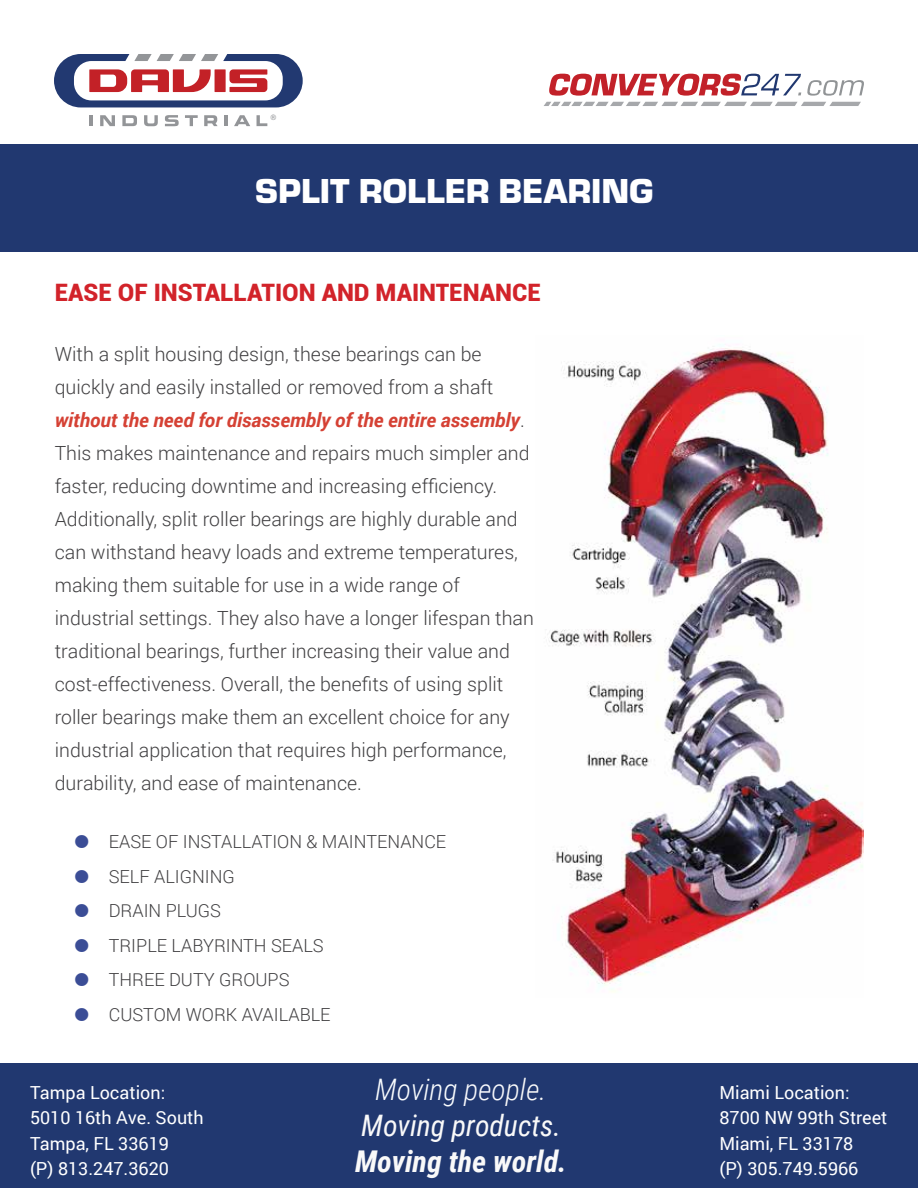
<style>
.page{position:relative;width:918px;height:1188px;background:#fff}
.page>*{position:absolute;margin:0;border:0;box-sizing:border-box;transform-origin:0 0}
.t1{font:900 36px "Eurostile";color:#fff}
.t2{font:italic 700 30px "Roboto Condensed";color:#f9f9f9}
.t3{font:italic 29.7px/35.5px "Roboto Condensed";color:#f9f9f9;text-align:center}
.t4{font:900 24px "Roboto";color:#d2232a}
.t5{font:300 19.5px/33px "Roboto";color:#414042}
.t6{font:18px/25.5px "Roboto";color:#fff}
.t7{font:300 18px/34.5px "Roboto";color:#414042}
.t8{font:7.65px "Roboto";color:#939598}
.s1{font-weight:700;font-style:italic;color:#d54134}
.s2{font-weight:300;color:#fafdff}
.s3{font-weight:300;color:#f7f8fc}
.s4{font-weight:300}
</style>
<div class="page">
<div style="left:0;top:1063px;width:918px;height:125px;background:#213870"></div>
<div style="left:0;top:144px;width:918px;height:107px;background:#213870"></div>
<svg style="left:549px;top:74px;width:252px;height:22px"></svg>
<svg style="left:807px;top:80px;width:57px;height:16px"></svg>
<svg style="left:544px;top:102px;width:317px;height:4px"></svg>
<img style="left:547px;top:344px;width:317px;height:648px">
<hr style="left:89px;top:115px;width:4px;height:11px;background:#939598">
<svg style="left:100px;top:115px;width:15px;height:11px"></svg>
<svg style="left:122px;top:115px;width:15px;height:11px"></svg>
<svg style="left:144px;top:115px;width:14px;height:11px"></svg>
<svg style="left:165px;top:115px;width:14px;height:11px"></svg>
<svg style="left:185px;top:115px;width:13px;height:11px"></svg>
<hr style="left:224px;top:115px;width:4px;height:11px;background:#939598">
<svg style="left:204px;top:115px;width:14px;height:11px"></svg>
<svg style="left:234px;top:115px;width:16px;height:11px"></svg>
<svg style="left:257px;top:115px;width:10px;height:11px"></svg>
<svg style="left:54px;top:54px;width:249px;height:53px"></svg>
<p class="t8" style="left:270px;top:112px;width:7px">®</p>
<h1 class="t1" style="left:255px;top:165px;width:400px">SPLIT ROLLER BEARING</h1>
<p class="t4" style="left:55px;top:275px;width:488px">EASE OF INSTALLATION AND MAINTENANCE</p>
<p class="t5" style="left:55px;top:337px;width:481px">With a split housing design, these bearings can be quickly and easily installed or removed from a shaft <span class="s1">without the need for disassembly of the entire assembly</span>.<br>This makes maintenance and repairs much simpler and faster, reducing downtime and increasing efficiency.<br>Additionally, split roller bearings are highly durable and can withstand heavy loads and extreme temperatures, making them suitable for use in a wide range of industrial settings. They also have a longer lifespan than traditional bearings, further increasing their value and cost-effectiveness. Overall, the benefits of using split roller bearings make them an excellent choice for any industrial application that requires high performance, durability, and ease of maintenance.</p>
<p class="t7" style="left:109px;top:824px;width:339px">EASE OF INSTALLATION &amp; MAINTENANCE<br>SELF ALIGNING<br>DRAIN PLUGS<br>TRIPLE LABYRINTH SEALS<br>THREE DUTY GROUPS<br>CUSTOM WORK AVAILABLE</p>
<h3 class="t3" style="left:361px;top:1071px;width:201px"><span class="s2">Moving</span> <span class="s3">peo</span><span class="s4">ple.<br></span>Moving products.</h3>
<h2 class="t2" style="left:355px;top:1140px;width:213px">Moving the world.</h2>
<p class="t6" style="left:30px;top:1079px;width:175px">Tampa Location:<br>5010 16th Ave. South<br>Tampa, FL 33619<br>(P) 813.247.3620</p>
<p class="t6" style="left:719px;top:1079px;width:170px">Miami Location:<br>8700 NW 99th Street<br>Miami, FL 33178<br>(P) 305.749.5966</p>
</div>
